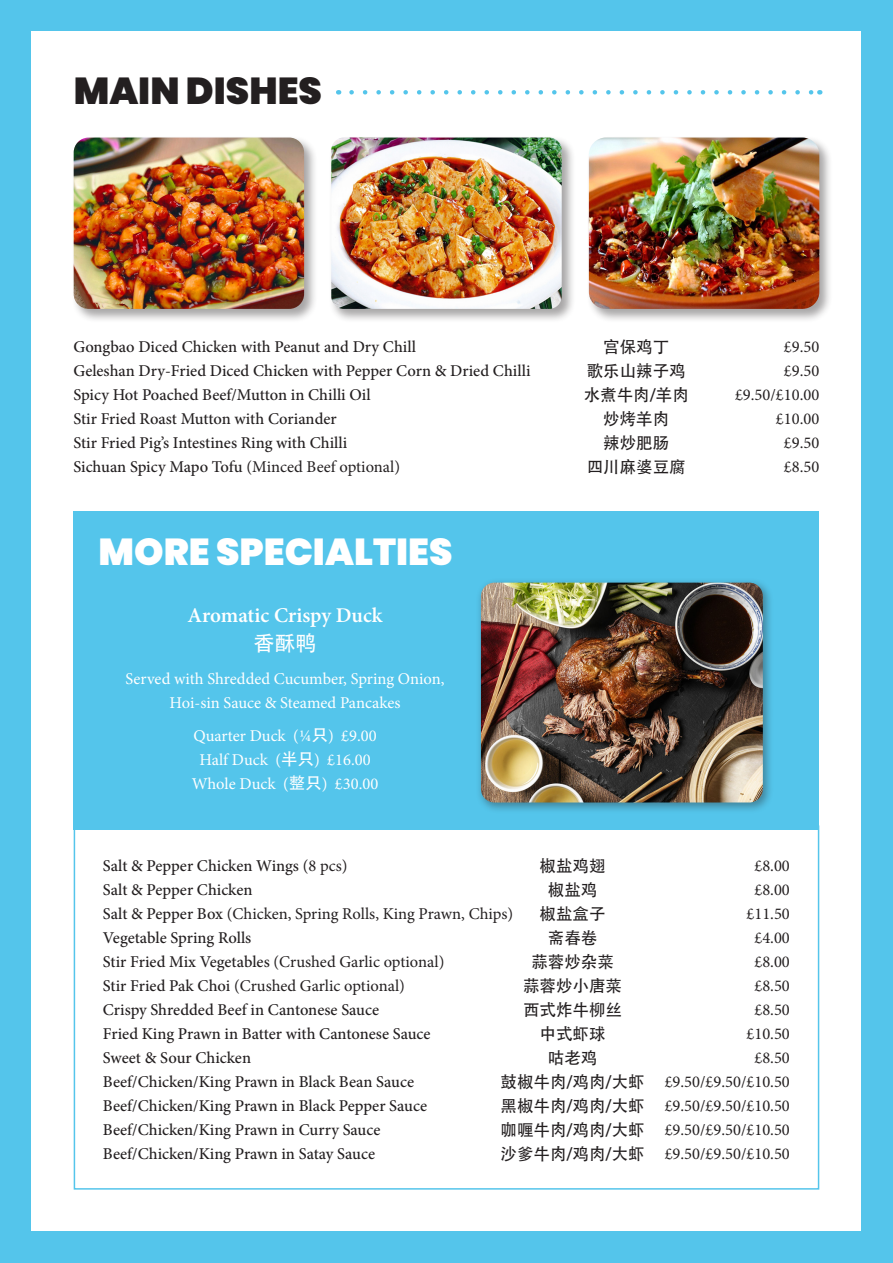
<style>
.page{position:relative;width:893px;height:1263px;background:#54c5eb}
.page>*{position:absolute;margin:0;border:0;box-sizing:border-box;transform-origin:0 0}
.t1{font:900 37.5px "Poppins";color:#fff}
.t2{font:900 37.5px "Poppins";color:#231f20}
.t3{font:600 21px "Minion Pro";color:#fff}
.t4{font:21px "Adobe Heiti Std";color:#fff}
.t5{font:500 16.5px "Minion Pro";color:#231f20}
.t6{font:16.5px "Minion Pro";color:#231f20}
.t7{font:16.5px/24px "Minion Pro";color:#fff;text-align:center}
.t8{font:16.5px "Adobe Heiti Std";color:#231f20}
.s1{font-weight:400}
.s2{font-family:"Adobe Heiti Std"}
.s3{font-weight:500}
</style>
<div class="page">
<div style="left:32px;top:32px;width:829px;height:1199px;background:#fff"></div>
<div style="left:72px;top:135px;width:246px;height:188px;background:#231f20;opacity:.4"></div>
<img style="left:74px;top:138px;width:230px;height:171px">
<div style="left:329px;top:135px;width:246px;height:188px;background:#231f20;opacity:.4"></div>
<img style="left:331px;top:138px;width:231px;height:171px">
<div style="left:587px;top:135px;width:246px;height:188px;background:#231f20;opacity:.4"></div>
<img style="left:589px;top:138px;width:230px;height:171px">
<div style="left:74px;top:511px;width:745px;height:318px;background:#54c5eb"></div>
<div style="left:476px;top:577px;width:298px;height:236px;background:#231f20;opacity:.4"></div>
<img style="left:481px;top:583px;width:282px;height:219px">
<div style="left:74px;top:825px;width:745px;height:364px;border:2px solid #54c5eb"></div>
<svg style="left:352px;top:90px;width:461px;height:5px"></svg>
<p class="t2" style="left:74px;top:70px;width:250px">MAIN DISHES</p>
<p class="t5" style="left:73px;top:336px;width:344px">Gongbao Diced Chicken with Peanut and Dry Chill</p>
<p class="t5" style="left:73px;top:360px;width:459px">Geleshan Dry-Fried Diced Chicken with Pepper Corn &amp; Dried Chilli</p>
<p class="t5" style="left:73px;top:384px;width:299px">Spicy Hot Poached Beef/Mutton in Chilli Oil</p>
<p class="t5" style="left:73px;top:408px;width:265px">Stir Fried Roast Mutton with Coriander</p>
<p class="t5" style="left:73px;top:432px;width:276px">Stir Fried Pig’s Intestines Ring with Chilli</p>
<p class="t5" style="left:73px;top:456px;width:328px">Sichuan Spicy Mapo Tofu <span class="s1">(Minced Beef optional)</span></p>
<p class="t1" style="left:99px;top:530px;width:355px">MORE SPECIALTIES</p>
<p class="t3" style="left:188px;top:601px;width:197px">Aromatic Crispy Duck</p>
<p class="t4" style="left:254px;top:630px;width:64px">香酥鸭</p>
<p class="t7" style="left:125px;top:666px;width:321px">Served with Shredded Cucumber, Spring Onion,<br>Hoi-sin Sauce &amp; Steamed Pancakes</p>
<p class="t7" style="left:193px;top:723px;width:185px">Quarter Duck (¼<span class="s2">只</span>) £9.00</p>
<p class="t7" style="left:199px;top:747px;width:173px">Half Duck (<span class="s2">半只</span>) £16.00</p>
<p class="t7" style="left:192px;top:771px;width:188px">Whole Duck (<span class="s2">整只</span>) £30.00</p>
<p class="t8" style="left:603px;top:337px;width:67px">宫保鸡丁</p>
<p class="t8" style="left:587px;top:361px;width:100px">歌乐山辣子鸡</p>
<p class="t8" style="left:584px;top:385px;width:107px">水煮牛肉/羊肉</p>
<p class="t8" style="left:603px;top:409px;width:67px">炒烤羊肉</p>
<p class="t8" style="left:603px;top:433px;width:67px">辣炒肥肠</p>
<p class="t8" style="left:587px;top:457px;width:100px">四川麻婆豆腐</p>
<p class="t6" style="left:784px;top:336px;width:37px">£9.50</p>
<p class="t6" style="left:784px;top:360px;width:37px">£9.50</p>
<p class="t6" style="left:735px;top:384px;width:86px">£9.50/£10.00</p>
<p class="t6" style="left:776px;top:408px;width:45px">£10.00</p>
<p class="t6" style="left:784px;top:432px;width:37px">£9.50</p>
<p class="t6" style="left:784px;top:456px;width:37px">£8.50</p>
<p class="t8" style="left:540px;top:856px;width:67px">椒盐鸡翅</p>
<p class="t8" style="left:548px;top:880px;width:51px">椒盐鸡</p>
<p class="t8" style="left:540px;top:904px;width:67px">椒盐盒子</p>
<p class="t8" style="left:548px;top:928px;width:51px">斋春卷</p>
<p class="t8" style="left:531px;top:952px;width:84px">蒜蓉炒杂菜</p>
<p class="t8" style="left:523px;top:976px;width:100px">蒜蓉炒小唐菜</p>
<p class="t8" style="left:523px;top:1000px;width:100px">西式炸牛柳丝</p>
<p class="t8" style="left:540px;top:1024px;width:67px">中式虾球</p>
<p class="t8" style="left:548px;top:1048px;width:51px">咕老鸡</p>
<p class="t8" style="left:500px;top:1072px;width:146px">鼓椒牛肉/鸡肉/大虾</p>
<p class="t8" style="left:500px;top:1096px;width:146px">黑椒牛肉/鸡肉/大虾</p>
<p class="t8" style="left:500px;top:1120px;width:146px">咖喱牛肉/鸡肉/大虾</p>
<p class="t8" style="left:500px;top:1144px;width:146px">沙爹牛肉/鸡肉/大虾</p>
<p class="t5" style="left:103px;top:854px;width:246px">Salt &amp; Pepper Chicken Wings <span class="s1">(8 pcs)</span></p>
<p class="t5" style="left:103px;top:878px;width:151px">Salt &amp; Pepper Chicken</p>
<p class="t6" style="left:103px;top:903px;width:412px"><span class="s3">Salt &amp; Pepper Box</span> (Chicken, Spring Rolls, King Prawn, Chips)</p>
<p class="t5" style="left:103px;top:926px;width:150px">Vegetable Spring Rolls</p>
<p class="t6" style="left:103px;top:951px;width:343px"><span class="s3">Stir Fried Mix Vegetables</span> (Crushed Garlic optional)</p>
<p class="t6" style="left:103px;top:975px;width:303px"><span class="s3">Stir Fried Pak Choi</span> (Crushed Garlic optional)</p>
<p class="t5" style="left:103px;top:998px;width:278px">Crispy Shredded Beef in Cantonese Sauce</p>
<p class="t5" style="left:103px;top:1022px;width:329px">Fried King Prawn in Batter with Cantonese Sauce</p>
<p class="t5" style="left:103px;top:1046px;width:150px">Sweet &amp; Sour Chicken</p>
<p class="t5" style="left:103px;top:1070px;width:313px">Beef/Chicken/King Prawn in Black Bean Sauce</p>
<p class="t5" style="left:103px;top:1094px;width:326px">Beef/Chicken/King Prawn in Black Pepper Sauce</p>
<p class="t5" style="left:103px;top:1118px;width:279px">Beef/Chicken/King Prawn in Curry Sauce</p>
<p class="t5" style="left:103px;top:1142px;width:274px">Beef/Chicken/King Prawn in Satay Sauce</p>
<p class="t6" style="left:754px;top:855px;width:37px">£8.00</p>
<p class="t6" style="left:754px;top:879px;width:37px">£8.00</p>
<p class="t6" style="left:746px;top:903px;width:45px">£11.50</p>
<p class="t6" style="left:754px;top:927px;width:37px">£4.00</p>
<p class="t6" style="left:754px;top:951px;width:37px">£8.00</p>
<p class="t6" style="left:754px;top:975px;width:37px">£8.50</p>
<p class="t6" style="left:754px;top:999px;width:37px">£8.50</p>
<p class="t6" style="left:746px;top:1023px;width:45px">£10.50</p>
<p class="t6" style="left:754px;top:1047px;width:37px">£8.50</p>
<p class="t6" style="left:665px;top:1071px;width:127px">£9.50/£9.50/£10.50</p>
<p class="t6" style="left:665px;top:1095px;width:127px">£9.50/£9.50/£10.50</p>
<p class="t6" style="left:665px;top:1119px;width:127px">£9.50/£9.50/£10.50</p>
<p class="t6" style="left:665px;top:1143px;width:127px">£9.50/£9.50/£10.50</p>
</div>
